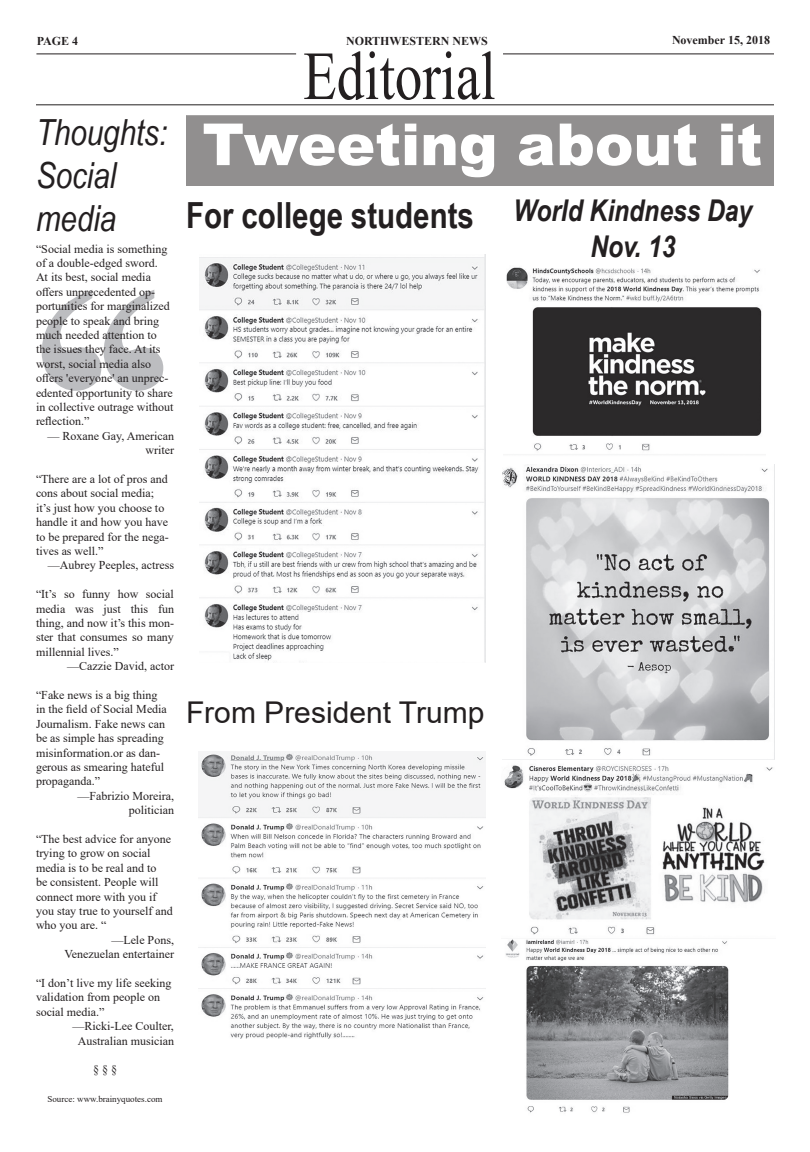
<style>
.page{position:relative;width:810px;height:1152px;background:#fff}
.page>*{position:absolute;margin:0;border:0;box-sizing:border-box;transform-origin:0 0}
.t1{font:400px "Times New Roman";color:#bcbdc0}
.t2{font:68.8px "Times New Roman";color:#231f20;scale:.8 1}
.t3{font:900 58px "Arial";color:#fff}
.t4{font:italic 36px/43.2px "Arial Narrow";color:#231f20}
.t5{font:700 36px "Arial Narrow";color:#231f20}
.t6{font:italic 700 30px "Arial Narrow";color:#231f20}
.t7{font:30px "Arial";color:#231f20}
.t8{font:12px/14.4px "Times New Roman";color:#231f20}
.t9{font:700 12px "Times New Roman";color:#231f20}
.t10{font:9px "Times New Roman";color:#231f20}
</style>
<div class="page">
<hr style="left:36px;top:53px;width:260px;height:1px;background:#231f20">
<hr style="left:503px;top:53px;width:271px;height:1px;background:#231f20">
<hr style="left:36px;top:104px;width:738px;height:1px;background:#231f20">
<div style="left:186px;top:116px;width:588px;height:70px;background:#918f8f"></div>
<img style="left:198px;top:752px;width:288px;height:287px">
<img style="left:199px;top:254px;width:287px;height:408px">
<img style="left:506px;top:267px;width:256px;height:184px">
<img style="left:503px;top:464px;width:267px;height:292px">
<img style="left:505px;top:939px;width:224px;height:174px">
<img style="left:504px;top:765px;width:269px;height:170px">
<p class="t9" style="left:37px;top:32px;width:43px">PAGE 4</p>
<p class="t9" style="left:346px;top:32px;width:143px">NORTHWESTERN NEWS</p>
<p class="t9" style="left:672px;top:31px;width:100px">November 15, 2018</p>
<p class="t2" style="left:303px;top:27px;width:242px">Editorial</p>
<p class="t3" style="left:202px;top:102px;width:561px">Tweeting about it</p>
<p class="t6" style="left:514px;top:188px;width:240px">World Kindness Day</p>
<p class="t6" style="left:590px;top:224px;width:87px">Nov. 13</p>
<p class="t4" style="left:36px;top:110px;width:133px">Thoughts:</p>
<p class="t4" style="left:36px;top:153px;width:82px">Social media</p>
<p class="t8" style="left:36px;top:241px;width:139px">“Social media is something of a double-edged sword.<br>At its best, social media offers unprecedented op&shy;portunities for marginalized people to speak and bring much needed attention to the issues they face. At its worst, social media also offers 'everyone' an unprec&shy;edented opportunity to share in collective outrage without reflection.”</p>
<p class="t8" style="left:47px;top:428px;width:128px;text-align:right">— Roxane Gay, American writer</p>
<p class="t8" style="left:36px;top:471px;width:134px">“There are a lot of pros and cons about social media; it’s just how you choose to handle it and how you have to be prepared for the nega&shy;tives as well.”</p>
<p class="t8" style="left:48px;top:558px;width:128px">—Aubrey Peeples, actress</p>
<p class="t8" style="left:36px;top:587px;width:140px;text-align:justify">“It’s so funny how social media was just this fun thing, and now it’s this mon&shy;ster that consumes so many millennial lives.”</p>
<p class="t8" style="left:67px;top:659px;width:108px">—Cazzie David, actor</p>
<p class="t8" style="left:36px;top:687px;width:132px">“Fake news is a big thing in the field of Social Media<br>Journalism. Fake news can be as simple has spreading misinformation.or as dan&shy;gerous as smearing hateful propaganda.”</p>
<p class="t8" style="left:77px;top:788px;width:98px">—Fabrizio Moreira,</p>
<p class="t8" style="left:129px;top:803px;width:47px">politician</p>
<p class="t8" style="left:36px;top:831px;width:138px">“The best advice for anyone trying to grow on social media is to be real and to<br>be consistent. People will connect more with you if you stay true to yourself and who you are. “</p>
<p class="t8" style="left:111px;top:932px;width:64px">—Lele Pons,</p>
<p class="t8" style="left:64px;top:947px;width:111px">Venezuelan entertainer</p>
<p class="t8" style="left:36px;top:975px;width:137px">“I don’t live my life seeking validation from people on social media.”</p>
<p class="t8" style="left:73px;top:1019px;width:103px">—Ricki-Lee Coulter,</p>
<p class="t8" style="left:78px;top:1033px;width:98px">Australian musician</p>
<p class="t8" style="left:93px;top:1062px;width:25px">§ § §</p>
<p class="t10" style="left:47px;top:1093px;width:117px">Source: www.brainyquotes.com</p>
<p class="t5" style="left:186px;top:188px;width:289px">For college students</p>
<p class="t1" style="left:6px;top:145px;width:197px">‘‘</p>
<p class="t7" style="left:186px;top:691px;width:300px">From President Trump</p>
</div>
